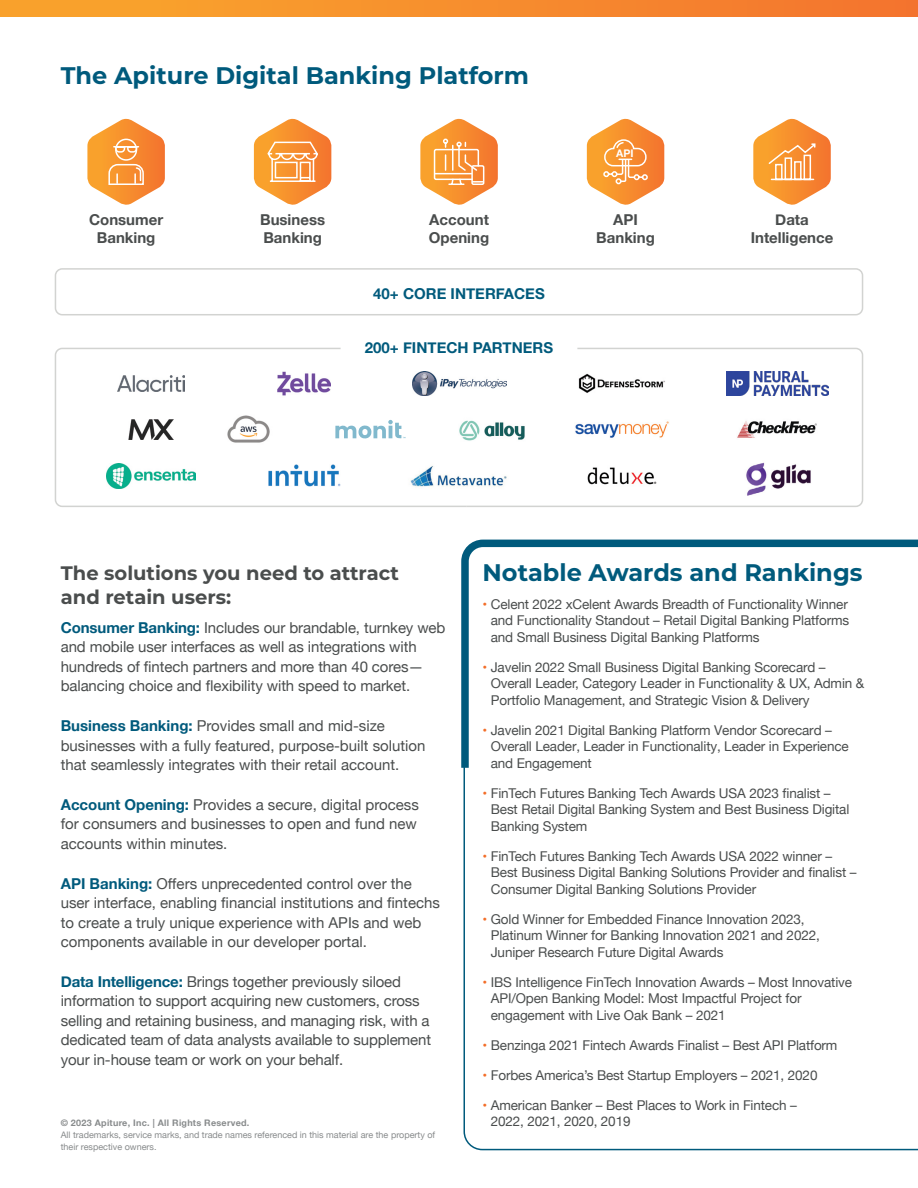
<style>
.page{position:relative;width:918px;height:1188px;background:#fff}
.page>*{position:absolute;margin:0;border:0;box-sizing:border-box;transform-origin:0 0}
.t1{font:700 24px "Montserrat";color:#005a7c}
.t2{font:700 19.5px/23.4px "Montserrat";color:#4a4d4d}
.t3{font:15px/19.5px "Helvetica Neue";letter-spacing:-.005em;color:#4a4d4d}
.t4{font:700 15px/18px "Helvetica Neue";color:#4a4d4d;text-align:center}
.t5{font:700 15px "Helvetica Neue";color:#005a7c}
.t6{font:13.5px/16.5px "Helvetica Neue";letter-spacing:-.01em;color:#4a4d4d}
.t7{font:700 10.5px "Helvetica Neue";color:#fff}
.t8{font:9px/12px "Helvetica Neue";color:#888b8c}
.s1{font-weight:700;color:#005a7c}
.s2{font-weight:700}
.s3{color:#f36e29}
</style>
<div class="page">
<svg style="left:464px;top:775px;width:454px;height:375px"></svg>
<div style="left:0;top:0;width:918px;height:17px;background:linear-gradient(to right,#faa72c,#f3742f)"></div>
<svg style="left:461px;top:539px;width:457px;height:236px"></svg>
<svg style="left:54px;top:347px;width:411px;height:160px"></svg>
<svg style="left:465px;top:347px;width:399px;height:160px"></svg>
<div style="left:55px;top:268px;width:808px;height:47px;border:2px solid #d2d3d1;border-radius:7px"></div>
<img style="left:117px;top:375px;width:67px;height:17px">
<img style="left:412px;top:371px;width:95px;height:25px">
<img style="left:106px;top:463px;width:89px;height:25px">
<img style="left:726px;top:372px;width:103px;height:23px">
<svg style="left:335px;top:420px;width:71px;height:19px"></svg>
<svg style="left:87px;top:119px;width:78px;height:86px"></svg>
<svg style="left:254px;top:119px;width:77px;height:86px"></svg>
<svg style="left:420px;top:119px;width:78px;height:86px"></svg>
<svg style="left:587px;top:119px;width:77px;height:86px"></svg>
<svg style="left:753px;top:119px;width:78px;height:86px"></svg>
<p class="t1" style="left:61px;top:58px;width:470px">The Apiture Digital Banking Platform</p>
<p class="t7" style="left:616px;top:145px;width:19px">API</p>
<p class="t4" style="left:89px;top:212px;width:76px">Consumer<br>Banking</p>
<p class="t4" style="left:260px;top:212px;width:66px;text-align:left">Business<br>Banking</p>
<p class="t4" style="left:596px;top:212px;width:60px">API<br>Banking</p>
<p class="t4" style="left:751px;top:212px;width:84px">Data<br>Intelligence</p>
<p class="t4" style="left:429px;top:212px;width:62px;text-align:left">Account<br>Opening</p>
<p class="t5" style="left:373px;top:282px;width:173px">40+ CORE INTERFACES</p>
<p class="t5" style="left:365px;top:336px;width:190px">200+ FINTECH PARTNERS</p>
<p class="t2" style="left:61px;top:561px;width:340px">The solutions you need to attract and retain users:</p>
<p class="t3" style="left:61px;top:619px;width:386px"><span class="s1">Consumer Banking:</span> Includes our brandable, turnkey web and mobile user interfaces as well as integrations with hundreds of fintech partners and more than 40 cores— balancing choice and flexibility with speed to market.</p>
<p class="t3" style="left:61px;top:717px;width:366px"><span class="s1">Business Banking:</span> Provides small and mid-size businesses with a fully featured, purpose-built solution that seamlessly integrates with their retail account.</p>
<p class="t3" style="left:61px;top:796px;width:360px"><span class="s1">Account Opening:</span> Provides a secure, digital process for consumers and businesses to open and fund new accounts within minutes.</p>
<p class="t3" style="left:61px;top:874px;width:381px"><span class="s1">API Banking:</span> Offers unprecedented control over the user interface, enabling financial institutions and fintechs to create a truly unique experience with APIs and web components available in our developer portal.</p>
<p class="t3" style="left:61px;top:973px;width:372px"><span class="s1">Data Intelligence:</span> Brings together previously siloed information to support acquiring new customers, cross selling and retaining business, and managing risk, with a dedicated team of data analysts available to supplement your in-house team or work on your behalf.</p>
<p class="t8" style="left:61px;top:1118px;width:376px"><span class="s2">© 2023 Apiture, Inc. | All Rights Reserved.<br></span>All trademarks, service marks, and trade names referenced in this material are the property of their respective owners.</p>
<p class="t1" style="left:483px;top:555px;width:382px">Notable Awards and Rankings</p>
<p class="t6" style="left:491px;top:596px;width:360px;text-align:justify;text-indent:-8px"><span class="s3">•</span> Celent 2022 xCelent Awards Breadth of Functionality Winner and Functionality Standout – Retail Digital Banking Platforms and Small Business Digital Banking Platforms</p>
<p class="t6" style="left:491px;top:659px;width:375px;text-indent:-8px"><span class="s3">•</span> Javelin 2022 Small Business Digital Banking Scorecard –<br>Overall Leader, Category Leader in Functionality &amp; UX, Admin &amp;<br>Portfolio Management, and Strategic Vision &amp; Delivery</p>
<p class="t6" style="left:491px;top:722px;width:359px;text-indent:-8px"><span class="s3">•</span> Javelin 2021 Digital Banking Platform Vendor Scorecard –<br>Overall Leader, Leader in Functionality, Leader in Experience and Engagement</p>
<p class="t6" style="left:491px;top:785px;width:360px;text-indent:-8px"><span class="s3">•</span> FinTech Futures Banking Tech Awards USA 2023 finalist –<br>Best Retail Digital Banking System and Best Business Digital<br>Banking System</p>
<p class="t6" style="left:491px;top:848px;width:367px;text-indent:-8px"><span class="s3">•</span> FinTech Futures Banking Tech Awards USA 2022 winner –<br>Best Business Digital Banking Solutions Provider and finalist –<br>Consumer Digital Banking Solutions Provider</p>
<p class="t6" style="left:491px;top:911px;width:331px;text-indent:-8px"><span class="s3">•</span> Gold Winner for Embedded Finance Innovation 2023,<br>Platinum Winner for Banking Innovation 2021 and 2022,<br>Juniper Research Future Digital Awards</p>
<p class="t6" style="left:491px;top:974px;width:363px;text-indent:-8px"><span class="s3">•</span> IBS Intelligence FinTech Innovation Awards – Most Innovative<br>API/Open Banking Model: Most Impactful Project for engagement with Live Oak Bank – 2021</p>
<p class="t6" style="left:483px;top:1037px;width:356px"><span class="s3">•</span> Benzinga 2021 Fintech Awards Finalist – Best API Platform</p>
<p class="t6" style="left:483px;top:1067px;width:336px"><span class="s3">•</span> Forbes America’s Best Startup Employers – 2021, 2020</p>
<p class="t6" style="left:491px;top:1097px;width:308px;text-indent:-8px"><span class="s3">•</span> American Banker – Best Places to Work in Fintech –<br>2022, 2021, 2020, 2019</p>
</div>
